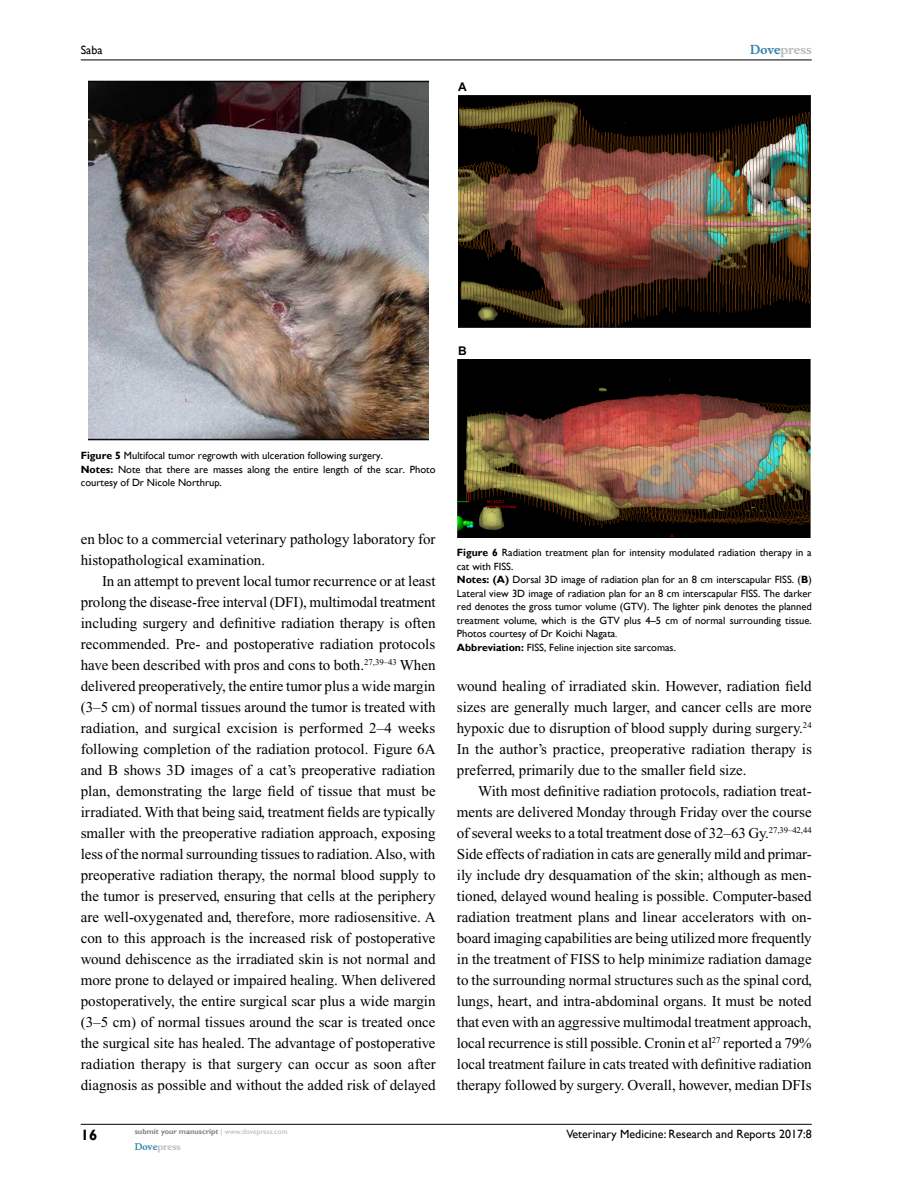
<style>
.page{position:relative;width:918px;height:1188px;background:#fff}
.page>*{position:absolute;margin:0;border:0;box-sizing:border-box;transform-origin:0 0}
.t1{font:15px/21px "Times New Roman";color:#000;text-align:justify}
.t2{font:700 15px "Gill Sans";color:#000}
.t3{font:12px "Gill Sans";color:#000}
.t4{font:700 12px "Musee";color:#b8babc}
.t5{font:700 12px "Arial";color:#000}
.t6{font:10.5px/13.5px "Gill Sans";color:#000}
.t7{font:700 9px "Musee";color:#b8babc}
.t8{font:700 7.5px "Gill Sans";color:#808285}
.s1{color:#3785ad}
.s2{font-weight:700}
.s3{font-weight:400;color:#b8babc}
.s4{font-style:italic}
</style>
<div class="page">
<hr style="left:81px;top:1124px;width:731px;height:1px;background:#000">
<hr style="left:81px;top:60px;width:731px;height:1px;background:#000">
<img style="left:88px;top:80px;width:340px;height:360px">
<img style="left:458px;top:96px;width:352px;height:232px">
<img style="left:458px;top:359px;width:353px;height:178px">
<p class="t3" style="left:81px;top:43px;width:23px">Saba</p>
<p class="t5" style="left:458px;top:78px;width:10px">A</p>
<p class="t4" style="left:750px;top:43px;width:63px"><span class="s1">Dove</span>press</p>
<p class="t5" style="left:458px;top:342px;width:10px">B</p>
<p class="t6" style="left:81px;top:449px;width:356px"><span class="s2">Figure 5</span> Multifocal tumor regrowth with ulceration following surgery.<br><span class="s2">Notes:</span> Note that there are masses along the entire length of the scar. Photo courtesy of Dr Nicole Northrup.</p>
<p class="t1" style="left:81px;top:529px;width:356px">en bloc to a commercial veterinary pathology laboratory for histopathological examination.</p>
<p class="t1" style="left:81px;top:571px;width:357px;text-indent:21px">In an attempt to prevent local tumor recurrence or at least prolong the disease-free interval (DFI), multimodal treatment including surgery and definitive radiation therapy is often recommended. Pre- and postoperative radiation protocols have been described with pros and cons to both.<sup>27,39–43</sup> When delivered preoperatively, the entire tumor plus a wide margin (3–5 cm) of normal tissues around the tumor is treated with radiation, and surgical excision is performed 2–4 weeks following completion of the radiation protocol. Figure 6A and B shows 3D images of a cat’s preoperative radiation plan, demonstrating the large field of tissue that must be irradiated. With that being said, treatment fields are typically smaller with the preoperative radiation approach, exposing less of the normal surrounding tissues to radiation. Also, with preoperative radiation therapy, the normal blood supply to the tumor is preserved, ensuring that cells at the periphery are well-oxygenated and, therefore, more radiosensitive. A con to this approach is the increased risk of postoperative wound dehiscence as the irradiated skin is not normal and more prone to delayed or impaired healing. When delivered postoperatively, the entire surgical scar plus a wide margin (3–5 cm) of normal tissues around the scar is treated once the surgical site has healed. The advantage of postoperative radiation therapy is that surgery can occur as soon after diagnosis as possible and without the added risk of delayed</p>
<p class="t2" style="left:81px;top:1126px;width:18px">16</p>
<p class="t8" style="left:135px;top:1127px;width:154px">submit your manuscript <span class="s3">| www.dovepress.com</span></p>
<p class="t7" style="left:135px;top:1141px;width:48px"><span class="s1">Dove</span>press</p>
<p class="t6" style="left:457px;top:546px;width:356px"><span class="s2">Figure 6</span> Radiation treatment plan for intensity modulated radiation therapy in a cat with FISS.<br><span class="s2">Notes: (A)</span> Dorsal 3D image of radiation plan for an 8 cm interscapular FISS. (<span class="s2">B</span>)<br>Lateral view 3D image of radiation plan for an 8 cm interscapular FISS. The darker red denotes the gross tumor volume (GTV). The lighter pink denotes the planned treatment volume, which is the GTV plus 4–5 cm of normal surrounding tissue.<br>Photos courtesy of Dr Koichi Nagata<span class="s4">.<br></span><span class="s2">Abbreviation:</span> FISS, Feline injection site sarcomas.</p>
<p class="t1" style="left:457px;top:676px;width:357px">wound healing of irradiated skin. However, radiation field sizes are generally much larger, and cancer cells are more hypoxic due to disruption of blood supply during surgery.<sup>24<br></sup>In the author’s practice, preoperative radiation therapy is preferred, primarily due to the smaller field size.</p>
<p class="t1" style="left:457px;top:781px;width:356px;text-indent:21px">With most definitive radiation protocols, radiation treat&shy;ments are delivered Monday through Friday over the course of several weeks to a total treatment dose of 32–63 Gy.<sup>27,39–42,44<br></sup>Side effects of radiation in cats are generally mild and primar&shy;ily include dry desquamation of the skin; although as men&shy;tioned, delayed wound healing is possible. Computer-based radiation treatment plans and linear accelerators with on&shy;board imaging capabilities are being utilized more frequently in the treatment of FISS to help minimize radiation damage to the surrounding normal structures such as the spinal cord, lungs, heart, and intra-abdominal organs. It must be noted that even with an aggressive multimodal treatment approach, local recurrence is still possible. Cronin et al<sup>27</sup> reported a 79% local treatment failure in cats treated with definitive radiation therapy followed by surgery. Overall, however, median DFIs</p>
<p class="t3" style="left:566px;top:1127px;width:247px">Veterinary Medicine: Research and Reports 2017:8</p>
</div>
